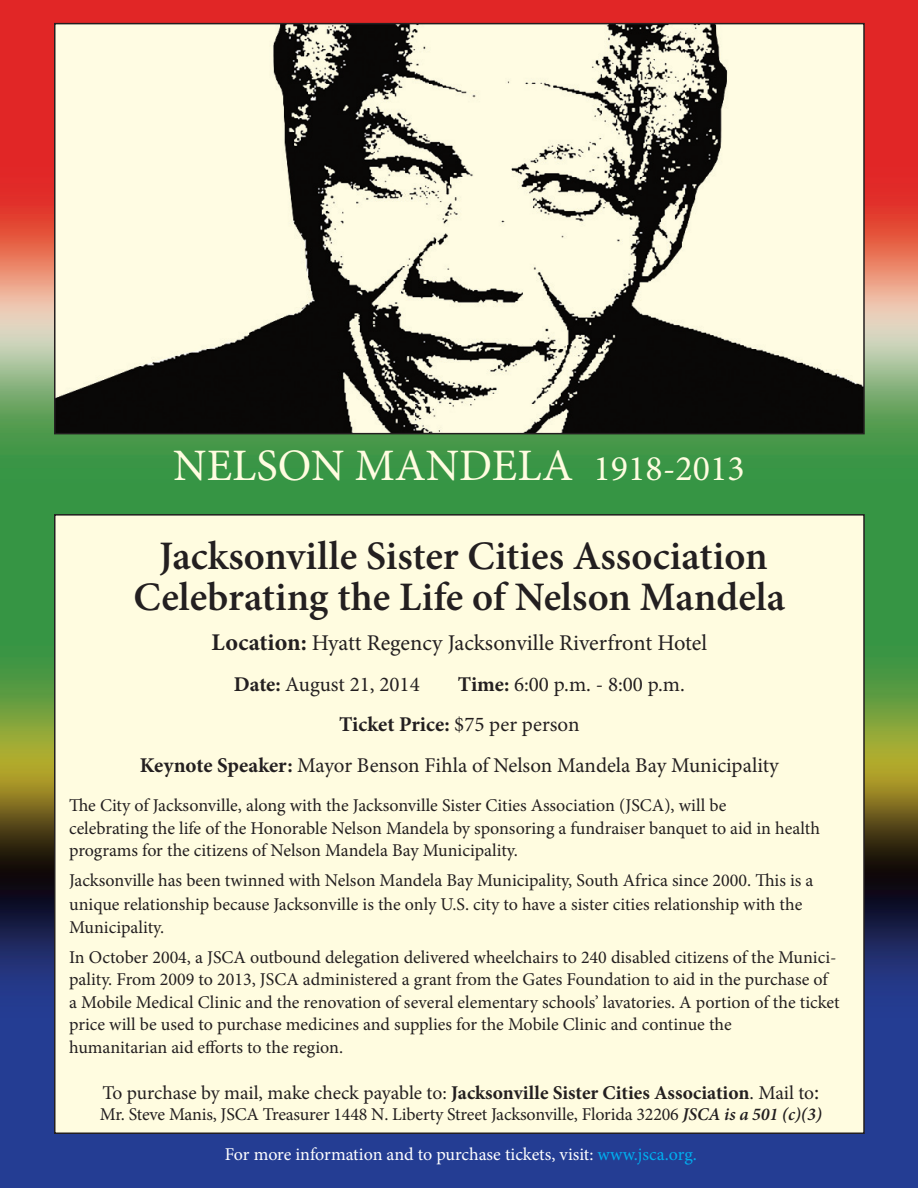
<style>
.page{position:relative;width:918px;height:1188px;background:#fff}
.page>*{position:absolute;margin:0;border:0;box-sizing:border-box;transform-origin:0 0}
.t1{font:45px "Minion Pro";color:#fffce0}
.t2{font:600 40.5px "Minion Pro";color:#231f20}
.t3{font:22.5px "Minion Pro";letter-spacing:-.005em;color:#231f20}
.t4{font:21px "Minion Pro";color:#231f20}
.t5{font:700 21px "Minion Pro";color:#231f20}
.t6{font:19.5px "Minion Pro";letter-spacing:-.005em;color:#231f20}
.t7{font:18px/22.5px "Minion Pro";color:#231f20}
.t8{font:18px "Minion Pro";letter-spacing:-.005em;color:#fff}
.s1{font-size:36px}
.s2{font-weight:700;font-size:24px}
.s3{font-weight:700}
.s4{font-weight:400}
.s5{font-size:22.5px}
.s6{font-weight:600;font-style:italic}
.s7{color:#00aeef}
</style>
<div class="page">
<img style="left:0;top:0;width:918px;height:1188px">
<img style="left:57px;top:26px;width:805px;height:405px">
<div style="left:54px;top:23px;width:811px;height:411px;border:2px solid #231f20"></div>
<div style="left:55px;top:515px;width:809px;height:618px;background:#fffce0"></div>
<p class="t1" style="left:173px;top:436px;width:573px">NELSON MANDELA <span class="s1">1918-2013</span></p>
<p class="t2" style="left:159px;top:528px;width:610px">Jacksonville Sister Cities Association</p>
<p class="t2" style="left:133px;top:569px;width:653px">Celebrating the Life of Nelson Mandela</p>
<p class="t3" style="left:212px;top:628px;width:497px"><span class="s2">Location:</span> Hyatt Regency Jacksonville Riverfront Hotel</p>
<p class="t4" style="left:234px;top:670px;width:188px"><span class="s3">Date:</span> August 21, 2014</p>
<p class="t4" style="left:458px;top:670px;width:229px"><span class="s3">Time:</span> 6:00 p.m. - 8:00 p.m.</p>
<p class="t5" style="left:339px;top:710px;width:242px">Ticket Price: <span class="s4">$75 per person</span></p>
<p class="t4" style="left:140px;top:751px;width:640px"><span class="s3">Keynote Speaker:</span> Mayor Benson Fihla of Nelson Mandela Bay Municipality</p>
<p class="t7" style="left:69px;top:794px;width:659px">The City of Jacksonville, along with the Jacksonville Sister Cities Association (JSCA), will be</p>
<p class="t7" style="left:69px;top:817px;width:752px">celebrating the life of the Honorable Nelson Mandela by sponsoring a fundraiser banquet to aid in health</p>
<p class="t7" style="left:69px;top:839px;width:450px">programs for the citizens of Nelson Mandela Bay Municipality.</p>
<p class="t7" style="left:69px;top:868px;width:746px;line-height:24px">Jacksonville has been twinned with Nelson Mandela Bay Municipality, South Africa since 2000. This is a unique relationship because Jacksonville is the only U.S. city to have a sister cities relationship with the</p>
<p class="t7" style="left:69px;top:916px;width:97px">Municipality.</p>
<p class="t7" style="left:69px;top:946px;width:772px">In October 2004, a JSCA outbound delegation delivered wheelchairs to 240 disabled citizens of the Munici&shy;pality. From 2009 to 2013, JSCA administered a grant from the Gates Foundation to aid in the purchase of a Mobile Medical Clinic and the renovation of several elementary schools’ lavatories. A portion of the ticket price will be used to purchase medicines and supplies for the Mobile Clinic and continue the</p>
<p class="t7" style="left:69px;top:1036px;width:275px">humanitarian aid efforts to the region.</p>
<p class="t6" style="left:102px;top:1079px;width:719px">To purchase by mail, make check payable to: <span class="s3">Jacksonville Sister Cities Association</span>. Mail to<span class="s5">:</span></p>
<p class="t7" style="left:100px;top:1103px;width:724px">Mr. Steve Manis, JSCA Treasurer 1448 N. Liberty Street Jacksonville, Florida 32206 <span class="s6">JSCA is a 501 (c)(3)</span></p>
<p class="t8" style="left:225px;top:1142px;width:474px">For more information and to purchase tickets, visit: <span class="s7">www.jsca.org.</span></p>
</div>
